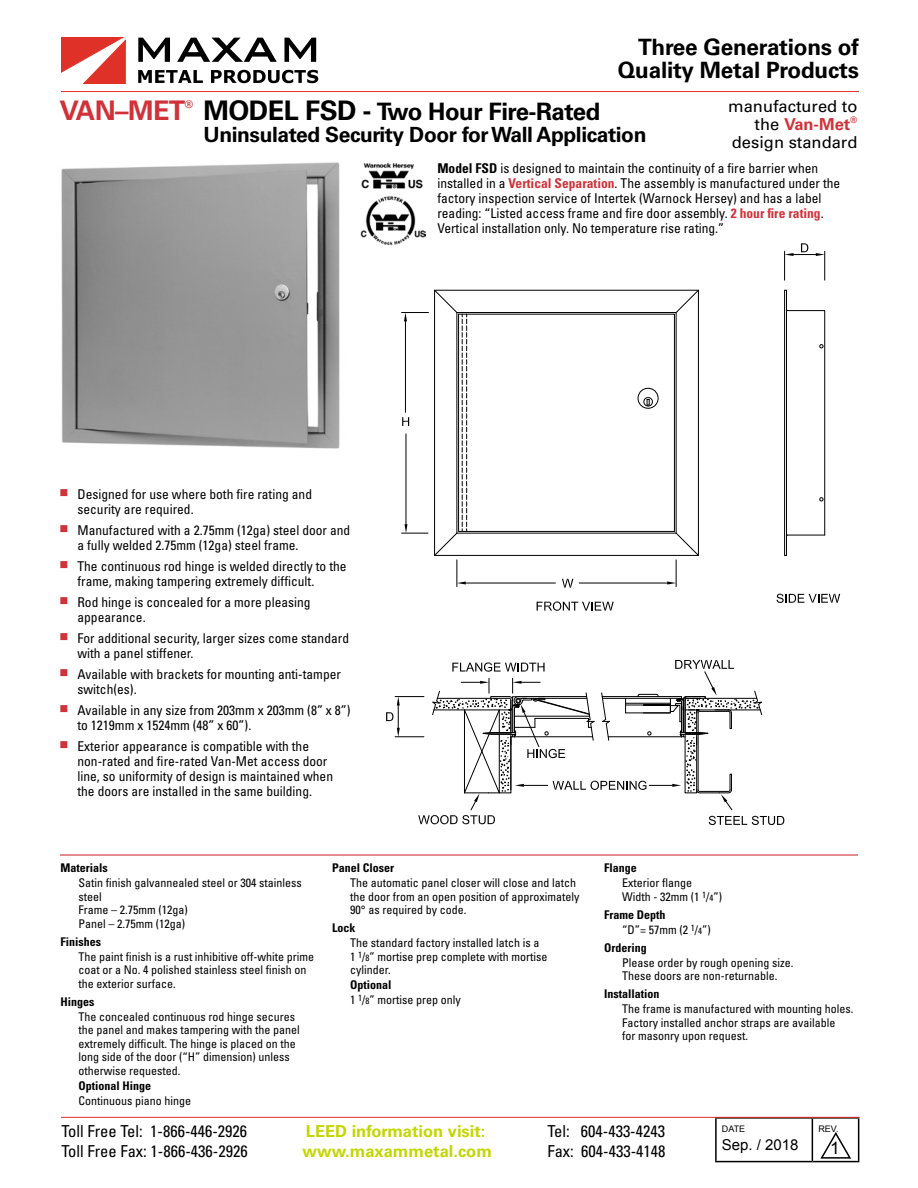
<style>
.page{position:relative;width:918px;height:1188px;background:#fff}
.page>*{position:absolute;margin:0;border:0;box-sizing:border-box;transform-origin:0 0}
.t1{font:700 27px "Univers LT Std";letter-spacing:-.02em;color:#d13239}
.t2{font:700 24px "Univers LT Std";letter-spacing:-.02em;color:#000}
.t3{font:700 22.5px/23.2px "Univers LT Std";letter-spacing:-.01em;color:#000;text-align:right}
.t4{font:700 21px "Univers LT Std";letter-spacing:-.02em;color:#000}
.t5{font:17.25px "Arial";color:#000}
.t6{font:condensed 16.5px "Univers LT Std";color:#000}
.t7{font:700 16.5px "Univers LT Std";color:#c4d600}
.t8{font:16.5px/18px "Univers LT Std";color:#000}
.t9{font:15px "Arial";color:#000}
.t10{font:condensed 13.5px/15px "Univers LT Std";color:#000}
.t11{font:condensed 12px/13.5px "Univers LT Std";color:#000}
.t12{font:700 condensed 12px "Univers LT Std";color:#000}
.t13{font:700 10.5px "Univers LT Std";color:#d13239}
.t14{font:9px "Arial";color:#000}
.t15{font:700 9px "Univers LT Std";color:#d13239}
.s1{font-size:27px}
.s2{font-weight:700}
.s3{font-weight:700;color:#d13239}
.s4{color:#d13239}
.s5{font-size:9px}
</style>
<div class="page">
<svg style="left:61px;top:37px;width:65px;height:47px"></svg>
<svg style="left:138px;top:38px;width:32px;height:24px"></svg>
<svg style="left:177px;top:38px;width:100px;height:24px"></svg>
<svg style="left:284px;top:38px;width:32px;height:24px"></svg>
<svg style="left:138px;top:70px;width:65px;height:13px"></svg>
<svg style="left:211px;top:70px;width:107px;height:13px"></svg>
<hr style="left:61px;top:91px;width:798px;height:1px;background:#e03128">
<hr style="left:715px;top:1117px;width:97px;height:2px;background:#000">
<hr style="left:715px;top:1119px;width:2px;height:42px;background:#000">
<hr style="left:812px;top:1117px;width:47px;height:2px;background:#000">
<hr style="left:812px;top:1119px;width:1px;height:42px;background:#000">
<hr style="left:858px;top:1119px;width:1px;height:42px;background:#000">
<hr style="left:715px;top:1161px;width:97px;height:1px;background:#000">
<hr style="left:812px;top:1161px;width:47px;height:1px;background:#000">
<svg style="left:820px;top:1132px;width:32px;height:27px"></svg>
<hr style="left:61px;top:1117px;width:798px;height:1px;background:#e03128">
<hr style="left:60px;top:854px;width:798px;height:2px;background:#d13239">
<img style="left:61px;top:162px;width:279px;height:287px">
<svg style="left:467px;top:314px;width:208px;height:218px"></svg>
<hr style="left:457px;top:312px;width:219px;height:1px;background:#000">
<hr style="left:435px;top:290px;width:263px;height:1px;background:#000">
<hr style="left:676px;top:313px;width:1px;height:220px;background:#000">
<hr style="left:698px;top:290px;width:1px;height:265px;background:#000">
<hr style="left:457px;top:533px;width:219px;height:1px;background:#000">
<hr style="left:435px;top:555px;width:263px;height:1px;background:#000">
<svg style="left:402px;top:312px;width:26px;height:9px"></svg>
<hr style="left:405px;top:321px;width:1px;height:91px;background:#000">
<svg style="left:402px;top:524px;width:26px;height:10px"></svg>
<hr style="left:406px;top:434px;width:1px;height:90px;background:#000">
<hr style="left:466px;top:583px;width:89px;height:1px;background:#000">
<hr style="left:579px;top:583px;width:88px;height:1px;background:#000">
<svg style="left:638px;top:385px;width:20px;height:26px"></svg>
<svg style="left:676px;top:290px;width:23px;height:23px"></svg>
<svg style="left:434px;top:290px;width:33px;height:297px"></svg>
<svg style="left:667px;top:533px;width:32px;height:54px"></svg>
<hr style="left:784px;top:290px;width:1px;height:265px;background:#000">
<hr style="left:786px;top:290px;width:1px;height:265px;background:#000">
<svg style="left:537px;top:602px;width:77px;height:9px"></svg>
<svg style="left:777px;top:594px;width:63px;height:9px"></svg>
<svg style="left:562px;top:579px;width:11px;height:9px"></svg>
<svg style="left:402px;top:417px;width:7px;height:9px"></svg>
<svg style="left:787px;top:309px;width:38px;height:227px"></svg>
<svg style="left:784px;top:243px;width:41px;height:37px"></svg>
<svg style="left:386px;top:660px;width:399px;height:165px"></svg>
<img style="left:361px;top:162px;width:62px;height:27px">
<img style="left:360px;top:196px;width:65px;height:50px">
<h3 class="t3" style="left:618px;top:35px;width:243px">Three Generations of<br>Quality Metal Products</h3>
<h1 class="t1" style="left:59px;top:94px;width:128px">VAN–MET</h1>
<p class="t13" style="left:185px;top:98px;width:10px">®</p>
<h2 class="t2" style="left:203px;top:97px;width:398px"><span class="s1">MODEL FSD -</span> Two Hour Fire-Rated</h2>
<h3 class="t4" style="left:203px;top:122px;width:445px">Uninsulated Security Door for Wall Application</h3>
<p class="t10" style="left:437px;top:160px;width:404px"><span class="s2">Model FSD</span> is designed to maintain the continuity of a fire barrier when installed in a <span class="s3">Vertical Separation</span>. The assembly is manufactured under the factory inspection service of Intertek (Warnock Hersey) and has a label reading: “Listed access frame and fire door assembly. <span class="s3">2 hour fire rating</span>.<br>Vertical installation only. No temperature rise rating.”</p>
<p class="t8" style="left:755px;top:97px;width:104px;text-indent:-26px">manufactured to the <span class="s3">Van-Met</span></p>
<p class="t15" style="left:850px;top:114px;width:9px">®</p>
<p class="t8" style="left:732px;top:133px;width:127px">design standard</p>
<p class="t10" style="left:77px;top:486px;width:236px;text-indent:-18px"><span class="s4">■</span> Designed for use where both fire rating and security are required.</p>
<p class="t10" style="left:77px;top:522px;width:274px;text-indent:-18px"><span class="s4">■</span> Manufactured with a 2.75mm (12ga) steel door and a fully welded 2.75mm (12ga) steel frame.</p>
<p class="t10" style="left:77px;top:558px;width:271px;text-indent:-18px"><span class="s4">■</span> The continuous rod hinge is welded directly to the frame, making tampering extremely difficult.</p>
<p class="t10" style="left:77px;top:594px;width:235px;text-indent:-18px"><span class="s4">■</span> Rod hinge is concealed for a more pleasing appearance.</p>
<p class="t10" style="left:77px;top:630px;width:273px;text-indent:-18px"><span class="s4">■</span> For additional security, larger sizes come standard with a panel stiffener.</p>
<p class="t10" style="left:77px;top:666px;width:265px;text-indent:-18px"><span class="s4">■</span> Available with brackets for mounting anti-tamper switch(es).</p>
<p class="t10" style="left:77px;top:702px;width:275px;text-indent:-18px"><span class="s4">■</span> Available in any size from 203mm x 203mm (8” x 8”) to 1219mm x 1524mm (48” x 60”).</p>
<p class="t10" style="left:77px;top:738px;width:257px;text-indent:-18px"><span class="s4">■</span> Exterior appearance is compatible with the non-rated and fire-rated Van-Met access door line, so uniformity of design is maintained when the doors are installed in the same building.</p>
<p class="t12" style="left:60px;top:861px;width:49px">Materials</p>
<p class="t11" style="left:78px;top:876px;width:225px">Satin finish galvannealed steel or 304 stainless steel<br>Frame – 2.75mm (12ga)<br>Panel – 2.75mm (12ga)</p>
<p class="t12" style="left:60px;top:934px;width:42px">Finishes</p>
<p class="t11" style="left:78px;top:950px;width:237px">The paint finish is a rust inhibitive off-white prime coat or a No. 4 polished stainless steel finish on the exterior surface.</p>
<p class="t12" style="left:60px;top:994px;width:35px">Hinges</p>
<p class="t11" style="left:78px;top:1010px;width:223px">The concealed continuous rod hinge secures the panel and makes tampering with the panel extremely difficult. The hinge is placed on the long side of the door (“H” dimension) unless otherwise requested.</p>
<p class="t12" style="left:78px;top:1078px;width:74px">Optional Hinge</p>
<p class="t11" style="left:78px;top:1094px;width:114px">Continuous piano hinge</p>
<p class="t12" style="left:332px;top:861px;width:64px">Panel Closer</p>
<p class="t11" style="left:350px;top:876px;width:231px">The automatic panel closer will close and latch the door from an open position of approximately<br>90° as required by code.</p>
<p class="t12" style="left:332px;top:921px;width:25px">Lock</p>
<p class="t11" style="left:350px;top:936px;width:199px">The standard factory installed latch is a<br>1 <sup>1</sup>/<span class="s5">8</span>” mortise prep complete with mortise cylinder.</p>
<p class="t11" style="left:350px;top:977px;width:112px;line-height:15px"><span class="s2">Optional<br></span>1 <sup>1</sup>/<span class="s5">8</span>” mortise prep only</p>
<p class="t12" style="left:604px;top:861px;width:34px">Flange</p>
<p class="t11" style="left:622px;top:876px;width:101px">Exterior flange<br>Width - 32mm (1 <sup>1</sup>/<span class="s5">4</span>”)</p>
<p class="t11" style="left:622px;top:907px;width:90px;line-height:15px;text-indent:-18px"><span class="s2">Frame Depth<br></span>“D”= 57mm (2 <sup>1</sup>/<span class="s5">4</span>”)</p>
<p class="t12" style="left:604px;top:940px;width:44px">Ordering</p>
<p class="t11" style="left:622px;top:956px;width:173px">Please order by rough opening size.<br>These doors are non-returnable.</p>
<p class="t12" style="left:604px;top:987px;width:57px">Installation</p>
<p class="t11" style="left:622px;top:1002px;width:233px">The frame is manufactured with mounting holes.<br>Factory installed anchor straps are available<br>for masonry upon request.</p>
<p class="t14" style="left:722px;top:1122px;width:25px">DATE</p>
<p class="t9" style="left:722px;top:1134px;width:78px">Sep. / 2018</p>
<p class="t14" style="left:818px;top:1122px;width:22px">REV.</p>
<p class="t6" style="left:61px;top:1121px;width:187px">Toll Free Tel: 1-866-446-2926</p>
<p class="t7" style="left:306px;top:1122px;width:181px">LEED information visit:</p>
<p class="t6" style="left:547px;top:1121px;width:119px">Tel: 604-433-4243</p>
<p class="t6" style="left:61px;top:1141px;width:188px">Toll Free Fax: 1-866-436-2926</p>
<p class="t7" style="left:303px;top:1142px;width:191px">www.maxammetal.com</p>
<p class="t6" style="left:547px;top:1141px;width:120px">Fax: 604-433-4148</p>
<p class="t5" style="left:830px;top:1137px;width:11px">1</p>
</div>
